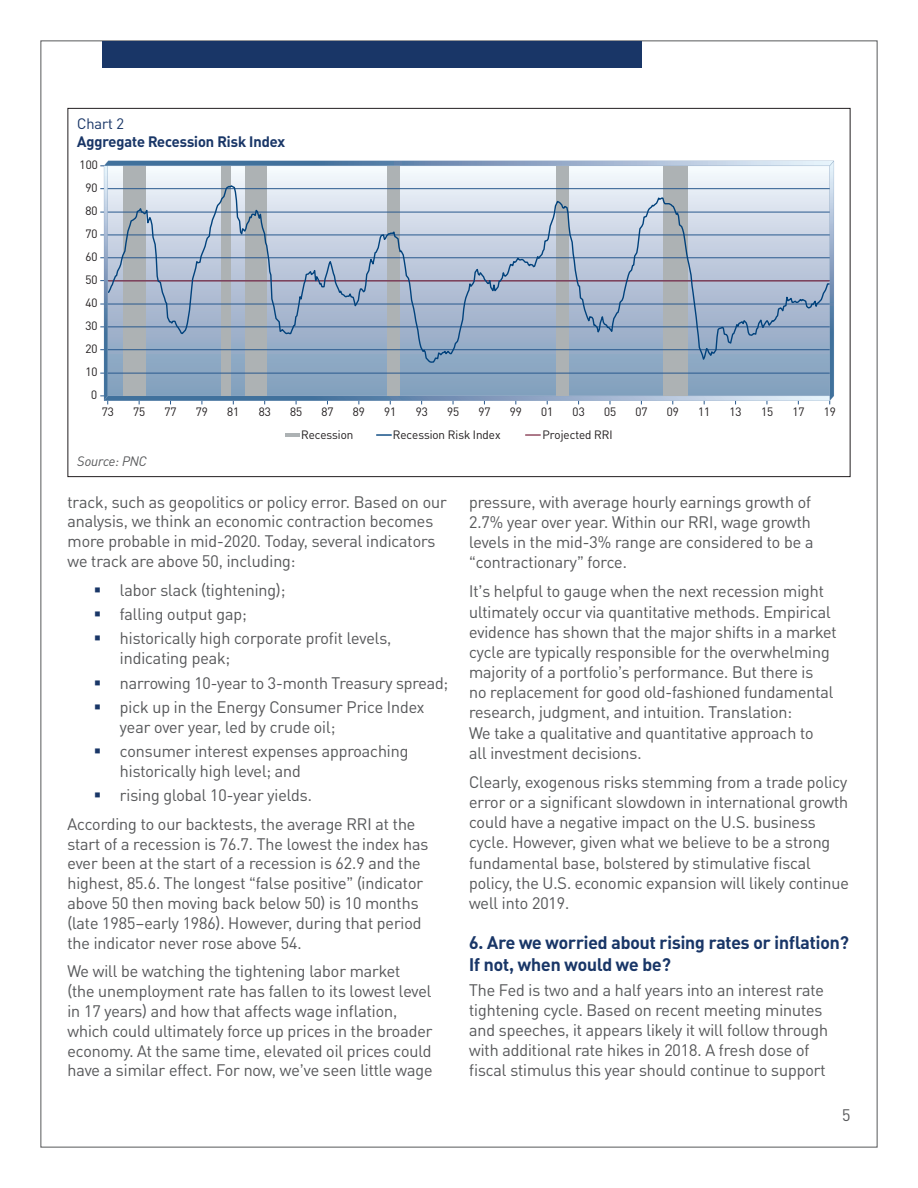
<style>
.page{position:relative;width:918px;height:1188px;background:#fff}
.page>*{position:absolute;margin:0;border:0;box-sizing:border-box;transform-origin:0 0}
.t1{font:700 18px/22px "PNC Brand";color:#193667}
.t2{font:16.5px/20.2px "PNC Brand";color:#57585a}
.t3{font:700 15px "PNC Brand";color:#193667}
.t4{font:15px "PNC Brand";color:#193667}
.t5{font:italic 13.5px "PNC Brand";color:#57585a}
.t6{font:12px "PNC Brand";color:#231f20}
</style>
<div class="page">
<div style="left:102px;top:41px;width:540px;height:27px;background:#193667"></div>
<hr style="left:285px;top:433px;width:15px;height:4px;background:#adb2b4">
<svg style="left:377px;top:434px;width:14px;height:2px"></svg>
<svg style="left:526px;top:434px;width:14px;height:2px"></svg>
<svg style="left:100px;top:161px;width:734px;height:243px;background:#acbbcf"></svg>
<p class="t4" style="left:77px;top:114px;width:48px">Chart 2</p>
<p class="t3" style="left:77px;top:132px;width:209px">Aggregate Recession Risk Index</p>
<p class="t6" style="left:80px;top:157px;width:20px">100</p>
<p class="t6" style="left:85px;top:181px;width:14px">90</p>
<p class="t6" style="left:85px;top:204px;width:14px">80</p>
<p class="t6" style="left:85px;top:227px;width:14px">70</p>
<p class="t6" style="left:85px;top:250px;width:14px">60</p>
<p class="t6" style="left:85px;top:273px;width:14px">50</p>
<p class="t6" style="left:85px;top:296px;width:14px">40</p>
<p class="t6" style="left:85px;top:319px;width:14px">30</p>
<p class="t6" style="left:85px;top:342px;width:14px">20</p>
<p class="t6" style="left:85px;top:365px;width:14px">10</p>
<p class="t6" style="left:91px;top:388px;width:8px">0</p>
<p class="t6" style="left:102px;top:404px;width:14px">73</p>
<p class="t6" style="left:133px;top:404px;width:14px">75</p>
<p class="t6" style="left:165px;top:404px;width:14px">77</p>
<p class="t6" style="left:196px;top:404px;width:14px">79</p>
<p class="t6" style="left:227px;top:404px;width:14px">81</p>
<p class="t6" style="left:259px;top:404px;width:14px">83</p>
<p class="t6" style="left:290px;top:404px;width:14px">85</p>
<p class="t6" style="left:321px;top:404px;width:14px">87</p>
<p class="t6" style="left:353px;top:404px;width:14px">89</p>
<p class="t6" style="left:384px;top:404px;width:14px">91</p>
<p class="t6" style="left:416px;top:404px;width:14px">93</p>
<p class="t6" style="left:447px;top:404px;width:14px">95</p>
<p class="t6" style="left:478px;top:404px;width:14px">97</p>
<p class="t6" style="left:510px;top:404px;width:14px">99</p>
<p class="t6" style="left:541px;top:404px;width:14px">01</p>
<p class="t6" style="left:573px;top:404px;width:14px">03</p>
<p class="t6" style="left:604px;top:404px;width:14px">05</p>
<p class="t6" style="left:635px;top:404px;width:14px">07</p>
<p class="t6" style="left:667px;top:404px;width:14px">09</p>
<p class="t6" style="left:698px;top:404px;width:14px">11</p>
<p class="t6" style="left:730px;top:404px;width:14px">13</p>
<p class="t6" style="left:761px;top:404px;width:14px">15</p>
<p class="t6" style="left:792px;top:404px;width:14px">17</p>
<p class="t6" style="left:824px;top:404px;width:14px">19</p>
<p class="t6" style="left:301px;top:427px;width:54px">Recession</p>
<p class="t6" style="left:393px;top:427px;width:109px">Recession Risk Index</p>
<p class="t6" style="left:543px;top:427px;width:72px">Projected RRI</p>
<p class="t5" style="left:77px;top:453px;width:71px">Source: PNC</p>
<p class="t2" style="left:67px;top:491px;width:381px;line-height:19.8px">track, such as geopolitics or policy error. Based on our analysis, we think an economic contraction becomes more probable in mid-2020. Today, several indicators we track are above 50, including:</p>
<p class="t2" style="left:120px;top:577px;width:273px;line-height:24.3px">labor slack (tightening);<br>falling output gap;<br>historically high corporate profit levels,</p>
<p class="t2" style="left:120px;top:646px;width:330px;line-height:24.3px">indicating peak;<br>narrowing 10-year to 3-month Treasury spread; pick up in the Energy Consumer Price Index</p>
<p class="t2" style="left:120px;top:714px;width:290px;line-height:24.3px">year over year, led by crude oil; consumer interest expenses approaching</p>
<p class="t2" style="left:120px;top:758px;width:193px;line-height:24.3px">historically high level; and rising global 10-year yields.</p>
<p class="t2" style="left:67px;top:814px;width:362px;line-height:19.8px">According to our backtests, the average RRI at the start of a recession is 76.7. The lowest the index has ever been at the start of a recession is 62.9 and the highest, 85.6. The longest “false positive” (indicator above 50 then moving back below 50) is 10 months (late 1985–early 1986). However, during that period the indicator never rose above 54.</p>
<p class="t2" style="left:67px;top:961px;width:366px;line-height:19.8px">We will be watching the tightening labor market<br>(the unemployment rate has fallen to its lowest level in 17 years) and how that affects wage inflation, which could ultimately force up prices in the broader economy. At the same time, elevated oil prices could have a similar effect. For now, we’ve seen little wage</p>
<p class="t2" style="left:469px;top:491px;width:346px">pressure, with average hourly earnings growth of 2.7% year over year. Within our RRI, wage growth levels in the mid-3% range are considered to be a “contractionary” force.</p>
<p class="t2" style="left:469px;top:581px;width:369px">It’s helpful to gauge when the next recession might ultimately occur via quantitative methods. Empirical evidence has shown that the major shifts in a market cycle are typically responsible for the overwhelming majority of a portfolio’s performance. But there is<br>no replacement for good old-fashioned fundamental research, judgment, and intuition. Translation:<br>We take a qualitative and quantitative approach to<br>all investment decisions.</p>
<p class="t2" style="left:469px;top:772px;width:381px">Clearly, exogenous risks stemming from a trade policy error or a significant slowdown in international growth could have a negative impact on the U.S. business cycle. However, given what we believe to be a strong fundamental base, bolstered by stimulative fiscal policy, the U.S. economic expansion will likely continue well into 2019.</p>
<p class="t1" style="left:469px;top:931px;width:381px">6. Are we worried about rising rates or inflation?<br>If not, when would we be?</p>
<p class="t2" style="left:469px;top:979px;width:360px">The Fed is two and a half years into an interest rate tightening cycle. Based on recent meeting minutes and speeches, it appears likely it will follow through with additional rate hikes in 2018. A fresh dose of fiscal stimulus this year should continue to support</p>
<p class="t2" style="left:842px;top:1105px;width:10px">5</p>
</div>
